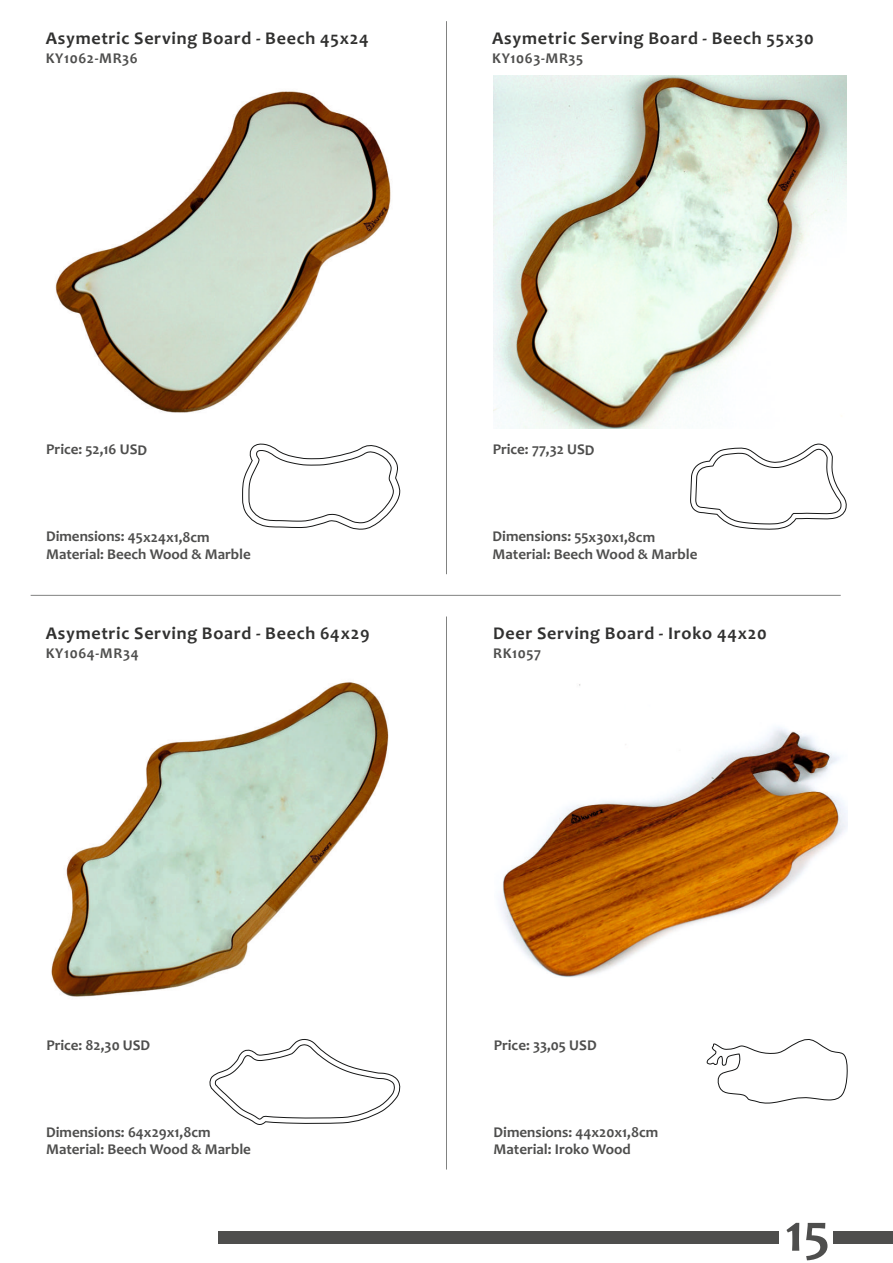
<style>
.page{position:relative;width:893px;height:1263px;background:#fff}
.page>*{position:absolute;margin:0;border:0;box-sizing:border-box;transform-origin:0 0}
.t1{font:700 54px "Candara";color:#4e4e4d}
.t2{font:700 18px "Candara";letter-spacing:.04em;color:#313130}
.t3{font:700 15px/17.4px "Candara";color:#4e4e4d}
.t4{font:700 15px "Candara";letter-spacing:.04em;color:#4e4e4d}
</style>
<div class="page">
<img style="left:493px;top:75px;width:353px;height:353px">
<img style="left:501px;top:684px;width:346px;height:294px">
<svg style="left:209px;top:1039px;width:192px;height:86px"></svg>
<svg style="left:690px;top:443px;width:157px;height:87px"></svg>
<svg style="left:242px;top:443px;width:158px;height:87px"></svg>
<hr style="left:592px;top:595px;width:249px;height:1px;background:#818281">
<hr style="left:187px;top:595px;width:156px;height:1px;background:#818281">
<hr style="left:31px;top:595px;width:156px;height:1px;background:#818281">
<hr style="left:343px;top:595px;width:249px;height:1px;background:#818281">
<hr style="left:446px;top:21px;width:1px;height:277px;background:#818281">
<hr style="left:446px;top:298px;width:1px;height:276px;background:#818281">
<hr style="left:446px;top:616px;width:1px;height:277px;background:#818281">
<hr style="left:446px;top:893px;width:1px;height:276px;background:#818281">
<div style="left:833px;top:1231px;width:60px;height:13px;background:#4e4e4d"></div>
<div style="left:218px;top:1231px;width:561px;height:13px;background:#4e4e4d"></div>
<svg style="left:707px;top:1039px;width:140px;height:64px"></svg>
<img style="left:55px;top:91px;width:336px;height:322px">
<img style="left:51px;top:682px;width:338px;height:315px">
<p class="t2" style="left:46px;top:31px;width:324px">Asymetric Serving Board - Beech 45x24</p>
<p class="t4" style="left:46px;top:52px;width:94px">KY1062-MR36</p>
<p class="t2" style="left:492px;top:31px;width:323px">Asymetric Serving Board - Beech 55x30</p>
<p class="t4" style="left:492px;top:52px;width:93px">KY1063-MR35</p>
<p class="t3" style="left:46px;top:442px;width:102px">Price: 52,16 USD</p>
<p class="t3" style="left:493px;top:442px;width:103px">Price: 77,32 USD</p>
<p class="t3" style="left:46px;top:529px;width:206px">Dimensions: 45x24x1,8cm<br>Material: Beech Wood &amp; Marble</p>
<p class="t3" style="left:493px;top:529px;width:206px">Dimensions: 55x30x1,8cm<br>Material: Beech Wood &amp; Marble</p>
<p class="t2" style="left:46px;top:626px;width:325px">Asymetric Serving Board - Beech 64x29</p>
<p class="t4" style="left:46px;top:647px;width:95px">KY1064-MR34</p>
<p class="t2" style="left:493px;top:626px;width:275px">Deer Serving Board - Iroko 44x20</p>
<p class="t3" style="left:493px;top:646px;width:49px">RK1057</p>
<p class="t3" style="left:46px;top:1038px;width:106px">Price: 82,30 USD</p>
<p class="t3" style="left:46px;top:1125px;width:206px">Dimensions: 64x29x1,8cm<br>Material: Beech Wood &amp; Marble</p>
<p class="t3" style="left:494px;top:1038px;width:104px">Price: 33,05 USD</p>
<p class="t3" style="left:494px;top:1125px;width:166px">Dimensions: 44x20x1,8cm<br>Material: Iroko Wood</p>
<h1 class="t1" style="left:785px;top:1211px;width:46px">15</h1>
</div>
